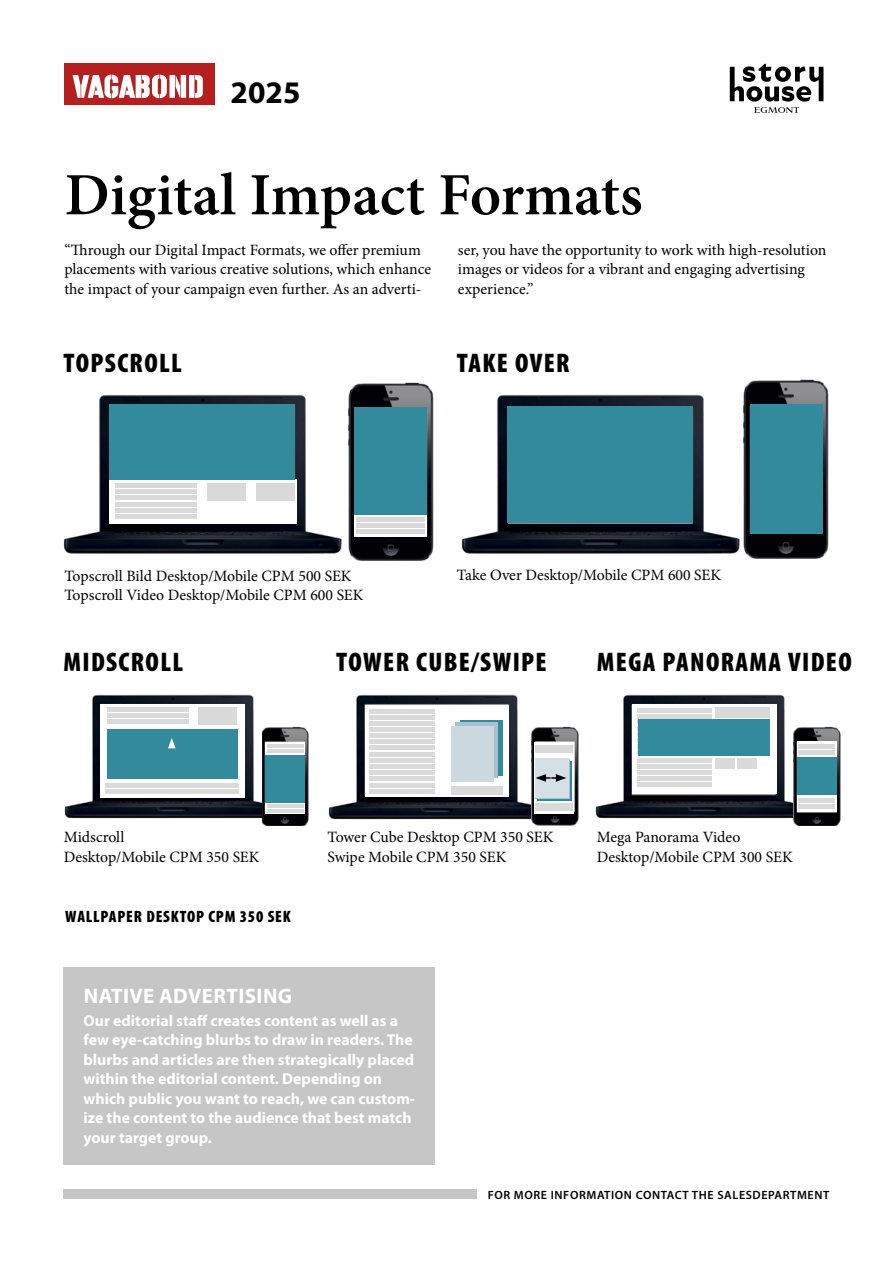
<style>
.page{position:relative;width:893px;height:1263px;background:#fff}
.page>*{position:absolute;margin:0;border:0;box-sizing:border-box;transform-origin:0 0}
.t1{font:600 60px "Minion Pro";color:#000}
.t2{font:31.5px "Myriad Variable Concept";color:#000}
.t3{font:900 27px "Myriad Condensed";letter-spacing:.05em;color:#000}
.t4{font:700 21px "Myriad Pro";letter-spacing:.02em;color:#fff}
.t5{font:900 16.5px "Myriad Condensed";letter-spacing:.05em;color:#000}
.t6{font:15.75px/19.5px "Minion Pro";color:#000}
.t7{font:700 15.75px/19.5px "Myriad Pro";color:#fff}
.t8{font:600 12px "Myriad Normal";letter-spacing:.05em;color:#000}
</style>
<div class="page">
<svg style="left:730px;top:64px;width:93px;height:49px"></svg>
<div style="left:64px;top:63px;width:150px;height:41px;background:#b51f1f"></div>
<svg style="left:73px;top:75px;width:130px;height:23px"></svg>
<div style="left:64px;top:1189px;width:413px;height:9px;background:#c6c6c6"></div>
<img style="left:64px;top:694px;width:198px;height:125px">
<div style="left:100px;top:704px;width:144px;height:93px;background:#fff"></div>
<div style="left:107px;top:707px;width:82px;height:5px;background:#dadada"></div>
<div style="left:105px;top:783px;width:134px;height:5px;background:#dadada"></div>
<div style="left:107px;top:713px;width:82px;height:5px;background:#dadada"></div>
<div style="left:105px;top:789px;width:134px;height:5px;background:#dadada"></div>
<div style="left:107px;top:719px;width:82px;height:5px;background:#dadada"></div>
<div style="left:199px;top:707px;width:38px;height:17px;background:#dadada"></div>
<div style="left:107px;top:729px;width:130px;height:49px;background:#348a9d"></div>
<svg style="left:168px;top:738px;width:8px;height:10px"></svg>
<img style="left:262px;top:726px;width:47px;height:99px">
<div style="left:265px;top:755px;width:40px;height:49px;background:#348a9d"></div>
<svg style="left:265px;top:742px;width:40px;height:13px"></svg>
<svg style="left:265px;top:803px;width:40px;height:11px"></svg>
<hr style="left:267px;top:744px;width:37px;height:4px;background:#dadada">
<hr style="left:267px;top:805px;width:37px;height:3px;background:#dadada">
<hr style="left:267px;top:749px;width:37px;height:3px;background:#dadada">
<hr style="left:267px;top:809px;width:37px;height:3px;background:#dadada">
<img style="left:63px;top:394px;width:286px;height:160px">
<div style="left:109px;top:480px;width:188px;height:44px;background:#fff"></div>
<div style="left:115px;top:483px;width:82px;height:5px;background:#dadada"></div>
<hr style="left:115px;top:502px;width:82px;height:4px;background:#dadada">
<div style="left:115px;top:489px;width:82px;height:5px;background:#dadada"></div>
<div style="left:115px;top:508px;width:82px;height:5px;background:#dadada"></div>
<div style="left:115px;top:495px;width:82px;height:5px;background:#dadada"></div>
<div style="left:115px;top:514px;width:82px;height:5px;background:#dadada"></div>
<div style="left:207px;top:483px;width:39px;height:17px;background:#dadada"></div>
<div style="left:256px;top:483px;width:39px;height:17px;background:#dadada"></div>
<div style="left:110px;top:404px;width:185px;height:76px;background:#348a9d"></div>
<img style="left:349px;top:382px;width:85px;height:179px">
<div style="left:354px;top:515px;width:73px;height:21px;background:#fff"></div>
<div style="left:356px;top:517px;width:69px;height:5px;background:#dadada"></div>
<div style="left:356px;top:523px;width:69px;height:5px;background:#dadada"></div>
<div style="left:356px;top:529px;width:69px;height:5px;background:#dadada"></div>
<div style="left:354px;top:407px;width:73px;height:108px;background:#348a9d"></div>
<img style="left:595px;top:694px;width:199px;height:125px">
<div style="left:632px;top:704px;width:144px;height:90px;background:#fff"></div>
<hr style="left:638px;top:708px;width:74px;height:4px;background:#dadada">
<div style="left:638px;top:758px;width:74px;height:5px;background:#dadada"></div>
<hr style="left:638px;top:714px;width:74px;height:4px;background:#dadada">
<div style="left:638px;top:764px;width:74px;height:5px;background:#dadada"></div>
<div style="left:638px;top:776px;width:74px;height:5px;background:#dadada"></div>
<div style="left:638px;top:770px;width:74px;height:5px;background:#dadada"></div>
<div style="left:638px;top:782px;width:74px;height:5px;background:#dadada"></div>
<div style="left:715px;top:707px;width:55px;height:11px;background:#dadada"></div>
<div style="left:715px;top:757px;width:19px;height:11px;background:#dadada"></div>
<div style="left:737px;top:757px;width:20px;height:11px;background:#dadada"></div>
<div style="left:638px;top:720px;width:132px;height:36px;background:#348a9d"></div>
<img style="left:794px;top:726px;width:47px;height:99px">
<div style="left:797px;top:741px;width:39px;height:16px;background:linear-gradient(to right,#fff,#fff)"></div>
<hr style="left:799px;top:744px;width:36px;height:4px;background:#dadada">
<hr style="left:799px;top:750px;width:36px;height:4px;background:#dadada">
<div style="left:797px;top:757px;width:39px;height:44px;background:#348a9d"></div>
<div style="left:797px;top:795px;width:39px;height:17px;background:#fff"></div>
<div style="left:799px;top:798px;width:36px;height:5px;background:#dadada"></div>
<div style="left:799px;top:804px;width:36px;height:5px;background:#dadada"></div>
<img style="left:328px;top:694px;width:204px;height:125px">
<div style="left:365px;top:705px;width:143px;height:92px;background:#fff"></div>
<div style="left:370px;top:709px;width:65px;height:5px;background:#dadada"></div>
<div style="left:370px;top:727px;width:65px;height:5px;background:#dadada"></div>
<div style="left:370px;top:745px;width:65px;height:5px;background:#dadada"></div>
<div style="left:370px;top:764px;width:65px;height:5px;background:#dadada"></div>
<div style="left:370px;top:715px;width:65px;height:5px;background:#dadada"></div>
<div style="left:370px;top:733px;width:65px;height:5px;background:#dadada"></div>
<hr style="left:370px;top:752px;width:65px;height:4px;background:#dadada">
<div style="left:370px;top:770px;width:65px;height:5px;background:#dadada"></div>
<div style="left:370px;top:783px;width:65px;height:5px;background:#dadada"></div>
<div style="left:370px;top:721px;width:65px;height:5px;background:#dadada"></div>
<div style="left:370px;top:739px;width:65px;height:5px;background:#dadada"></div>
<div style="left:370px;top:758px;width:65px;height:5px;background:#dadada"></div>
<div style="left:370px;top:776px;width:65px;height:5px;background:#dadada"></div>
<div style="left:370px;top:789px;width:65px;height:5px;background:#dadada"></div>
<div style="left:451px;top:786px;width:51px;height:9px;background:#dadada"></div>
<div style="left:460px;top:720px;width:42px;height:55px;background:#348a9d"></div>
<div style="left:455px;top:722px;width:43px;height:56px;background:#a9c1cd"></div>
<div style="left:451px;top:726px;width:43px;height:55px;background:#cdd9e1"></div>
<img style="left:532px;top:726px;width:46px;height:99px">
<svg style="left:534px;top:742px;width:40px;height:71px"></svg>
<div style="left:537px;top:761px;width:34px;height:39px;background:#348a9d"></div>
<div style="left:535px;top:759px;width:35px;height:40px;background:#d5dfe6"></div>
<div style="left:535px;top:758px;width:33px;height:39px;background:#d5dfe6"></div>
<svg style="left:535px;top:774px;width:31px;height:8px"></svg>
<hr style="left:535px;top:745px;width:38px;height:3px;background:#dadada">
<hr style="left:535px;top:803px;width:38px;height:3px;background:#dadada">
<hr style="left:535px;top:749px;width:38px;height:4px;background:#dadada">
<hr style="left:535px;top:808px;width:38px;height:3px;background:#dadada">
<img style="left:461px;top:392px;width:283px;height:162px">
<div style="left:507px;top:406px;width:185px;height:117px;background:#348a9d"></div>
<img style="left:744px;top:379px;width:85px;height:180px">
<div style="left:750px;top:404px;width:73px;height:130px;background:#348a9d"></div>
<div style="left:63px;top:967px;width:372px;height:197px;background:#c6c6c6"></div>
<h2 class="t2" style="left:231px;top:74px;width:71px">2025</h2>
<h1 class="t1" style="left:65px;top:154px;width:579px">Digital Impact Formats</h1>
<p class="t6" style="left:64px;top:240px;width:368px">“Through our Digital Impact Formats, we offer premium placements with various creative solutions, which enhance the impact of your campaign even further. As an adverti-</p>
<p class="t6" style="left:458px;top:240px;width:370px">ser, you have the opportunity to work with high-resolution images or videos for a vibrant and engaging advertising experience.”</p>
<h3 class="t3" style="left:64px;top:349px;width:120px">TOPSCROLL</h3>
<h3 class="t3" style="left:457px;top:349px;width:114px">TAKE OVER</h3>
<p class="t6" style="left:64px;top:566px;width:289px">Topscroll Bild Desktop/Mobile CPM 500 SEK</p>
<p class="t6" style="left:457px;top:565px;width:266px">Take Over Desktop/Mobile CPM 600 SEK</p>
<p class="t6" style="left:64px;top:586px;width:300px">Topscroll Video Desktop/Mobile CPM 600 SEK</p>
<h3 class="t3" style="left:63px;top:649px;width:121px">MIDSCROLL</h3>
<h3 class="t3" style="left:336px;top:649px;width:212px">TOWER CUBE/SWIPE</h3>
<h3 class="t3" style="left:597px;top:649px;width:256px">MEGA PANORAMA VIDEO</h3>
<p class="t6" style="left:64px;top:827px;width:197px">Midscroll<br>Desktop/Mobile CPM 350 SEK</p>
<p class="t6" style="left:597px;top:827px;width:197px">Mega Panorama Video<br>Desktop/Mobile CPM 300 SEK</p>
<p class="t6" style="left:328px;top:827px;width:227px">Tower Cube Desktop CPM 350 SEK<br>Swipe Mobile CPM 350 SEK</p>
<p class="t5" style="left:65px;top:908px;width:227px">WALLPAPER DESKTOP CPM 350 SEK</p>
<h3 class="t4" style="left:84px;top:982px;width:210px">NATIVE ADVERTISING</h3>
<p class="t7" style="left:84px;top:1010px;width:333px">Our editorial staff creates content as well as a few eye-catching blurbs to draw in readers. The blurbs and articles are then strategically placed within the editorial content. Depending on which public you want to reach, we can custom&shy;ize the content to the audience that best match your target group.</p>
<p class="t8" style="left:488px;top:1188px;width:343px">FOR MORE INFORMATION CONTACT THE SALESDEPARTMENT</p>
</div>
